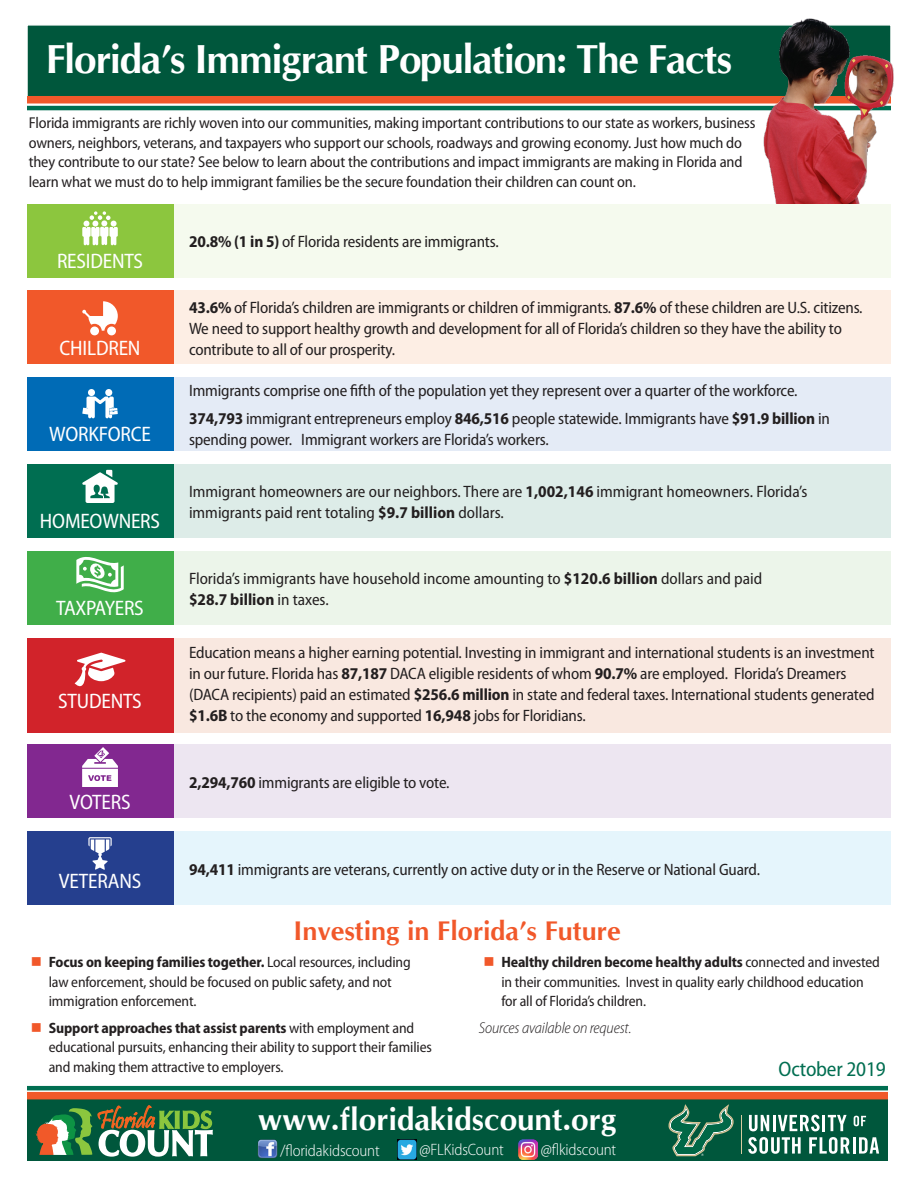
<style>
.page{position:relative;width:918px;height:1188px;background:#fff}
.page>*{position:absolute;margin:0;border:0;box-sizing:border-box;transform-origin:0 0}
.headline{font:700 40.5px "CG Omega";letter-spacing:-.03em;color:#fff}
.t1{font:700 31.5px "CG Omega";color:#fff}
.headline-2{font:700 27px "CG Omega";color:#f1582a}
.t2{font:semi-condensed 21px "Myriad Pro";letter-spacing:-.01em;color:#fff}
.t3{font:semi-condensed 21px "Myriad Pro";letter-spacing:-.01em;color:#006e51}
.FACTS{font:semi-condensed 16.5px/21px "Myriad Pro";letter-spacing:-.01em;color:#231f20}
.t4{font:300 semi-condensed 16.5px "Myriad Pro";letter-spacing:-.01em;color:#fff}
.body{font:semi-condensed 15.75px/19.5px "Myriad Pro";letter-spacing:-.01em;color:#231f20}
.body-2{font:italic 300 semi-condensed 15.75px "Myriad Pro";letter-spacing:-.01em;color:#231f20}
.t5{font:semi-condensed 15px/19.5px "Myriad Pro";letter-spacing:-.01em;color:#231f20}
.s1{font-weight:700}
</style>
<div class="page">
<div style="left:27px;top:1099px;width:860px;height:62px;background:#00573c"></div>
<svg style="left:36px;top:1105px;width:177px;height:52px"></svg>
<div style="left:27px;top:1092px;width:861px;height:7px;background:#f1592a"></div>
<hr style="left:27px;top:1086px;width:861px;height:4px;background:#006e51">
<img style="left:258px;top:1139px;width:19px;height:20px">
<img style="left:397px;top:1140px;width:20px;height:19px">
<img style="left:518px;top:1140px;width:20px;height:19px">
<svg style="left:749px;top:1115px;width:20px;height:16px"></svg>
<hr style="left:773px;top:1115px;width:3px;height:16px;background:#fff">
<svg style="left:778px;top:1115px;width:69px;height:16px"></svg>
<svg style="left:854px;top:1116px;width:12px;height:10px"></svg>
<svg style="left:748px;top:1137px;width:53px;height:17px"></svg>
<svg style="left:809px;top:1137px;width:41px;height:17px"></svg>
<hr style="left:853px;top:1137px;width:3px;height:17px;background:#fff">
<svg style="left:859px;top:1137px;width:20px;height:17px"></svg>
<hr style="left:741px;top:1115px;width:1px;height:39px;background:#d7cb9f">
<svg style="left:669px;top:1104px;width:65px;height:52px"></svg>
<div style="left:26px;top:24px;width:866px;height:73px;background:#00573c;border:2px solid #fff"></div>
<div style="left:27px;top:96px;width:864px;height:7px;background:#f1582a"></div>
<hr style="left:27px;top:106px;width:864px;height:4px;background:#006e51">
<div style="left:173px;top:204px;width:718px;height:73px;background:#f5faee"></div>
<div style="left:173px;top:291px;width:718px;height:73px;background:#fdeee4"></div>
<div style="left:173px;top:378px;width:718px;height:73px;background:#e4ebf6"></div>
<div style="left:173px;top:464px;width:718px;height:74px;background:#ddece8"></div>
<div style="left:173px;top:551px;width:718px;height:74px;background:#ecf5ea"></div>
<div style="left:173px;top:638px;width:718px;height:94px;background:#f9e8e0"></div>
<div style="left:173px;top:745px;width:718px;height:73px;background:#ede6f1"></div>
<div style="left:173px;top:832px;width:718px;height:73px;background:#e5f5fc"></div>
<div style="left:27px;top:204px;width:146px;height:73px;background:#8cc63e"></div>
<div style="left:27px;top:291px;width:146px;height:73px;background:#f1582a"></div>
<div style="left:27px;top:378px;width:146px;height:73px;background:#006bb6"></div>
<div style="left:27px;top:464px;width:146px;height:74px;background:#006e51"></div>
<div style="left:27px;top:551px;width:146px;height:74px;background:#40ae49"></div>
<div style="left:27px;top:638px;width:146px;height:94px;background:#d1232a"></div>
<div style="left:27px;top:745px;width:146px;height:73px;background:#822890"></div>
<div style="left:27px;top:832px;width:146px;height:73px;background:#253f8e"></div>
<svg style="left:75px;top:653px;width:50px;height:34px"></svg>
<svg style="left:82px;top:747px;width:36px;height:40px"></svg>
<svg style="left:88px;top:837px;width:24px;height:33px"></svg>
<svg style="left:76px;top:557px;width:48px;height:36px"></svg>
<svg style="left:82px;top:470px;width:36px;height:33px"></svg>
<svg style="left:82px;top:211px;width:36px;height:34px"></svg>
<div style="left:90px;top:327px;width:9px;height:8px;background:#fff;border-radius:50%"></div>
<div style="left:107px;top:327px;width:9px;height:8px;background:#fff;border-radius:50%"></div>
<svg style="left:82px;top:301px;width:36px;height:30px"></svg>
<div style="left:88px;top:389px;width:7px;height:7px;background:#fff;border-radius:50%"></div>
<div style="left:105px;top:389px;width:7px;height:7px;background:#fff;border-radius:50%"></div>
<svg style="left:82px;top:397px;width:36px;height:21px"></svg>
<img style="left:729px;top:18px;width:165px;height:186px">
<p class="headline" style="left:45px;top:34px;width:688px">Florida’s Immigrant Population: The Facts</p>
<p class="body" style="left:29px;top:113px;width:728px">Florida immigrants are richly woven into our communities, making important contributions to our state as workers, business owners, neighbors, veterans, and taxpayers who support our schools, roadways and growing economy. Just how much do they contribute to our state? See below to learn about the contributions and impact immigrants are making in Florida and learn what we must do to help immigrant families be the secure foundation their children can count on.</p>
<p class="t2" style="left:57px;top:249px;width:88px">RESIDENTS</p>
<p class="t2" style="left:60px;top:336px;width:82px">CHILDREN</p>
<p class="t2" style="left:49px;top:423px;width:103px">WORKFORCE</p>
<p class="t2" style="left:40px;top:510px;width:122px">HOMEOWNERS</p>
<p class="t2" style="left:56px;top:597px;width:89px">TAXPAYERS</p>
<p class="t2" style="left:58px;top:690px;width:85px">STUDENTS</p>
<p class="t2" style="left:69px;top:790px;width:63px">VOTERS</p>
<p class="t2" style="left:59px;top:870px;width:84px">VETERANS</p>
<p class="FACTS" style="left:189px;top:231px;width:311px"><span class="s1">20.8% (1 in 5)</span> of Florida residents are immigrants.</p>
<p class="FACTS" style="left:189px;top:297px;width:675px"><span class="s1">43.6%</span> of Florida’s children are immigrants or children of immigrants. <span class="s1">87.6%</span> of these children are U.S. citizens.<br>We need to support healthy growth and development for all of Florida’s children so they have the ability to contribute to all of our prosperity.</p>
<p class="FACTS" style="left:189px;top:380px;width:610px">Immigrants comprise one fifth of the population yet they represent over a quarter of the workforce.</p>
<p class="FACTS" style="left:189px;top:408px;width:643px"><span class="s1">374,793</span> immigrant entrepreneurs employ <span class="s1">846,516</span> people statewide. Immigrants have <span class="s1">$91.9 billion</span> in spending power. Immigrant workers are Florida’s workers.</p>
<p class="FACTS" style="left:189px;top:481px;width:620px">Immigrant homeowners are our neighbors. There are <span class="s1">1,002,146</span> immigrant homeowners. Florida’s immigrants paid rent totaling <span class="s1">$9.7 billion</span> dollars.</p>
<p class="FACTS" style="left:189px;top:568px;width:575px">Florida’s immigrants have household income amounting to <span class="s1">$120.6 billion</span> dollars and paid <span class="s1">$28.7 billion</span> in taxes.</p>
<p class="FACTS" style="left:189px;top:642px;width:687px">Education means a higher earning potential. Investing in immigrant and international students is an investment in our future. Florida has <span class="s1">87,187</span> DACA eligible residents of whom <span class="s1">90.7%</span> are employed. Florida’s Dreamers (DACA recipients) paid an estimated <span class="s1">$256.6 million</span> in state and federal taxes. International students generated <span class="s1">$1.6B</span> to the economy and supported <span class="s1">16,948</span> jobs for Floridians.</p>
<p class="FACTS" style="left:189px;top:772px;width:262px"><span class="s1">2,294,760</span> immigrants are eligible to vote.</p>
<p class="FACTS" style="left:189px;top:859px;width:573px"><span class="s1">94,411</span> immigrants are veterans, currently on active duty or in the Reserve or National Guard.</p>
<p class="headline-2" style="left:294px;top:914px;width:328px">Investing in Florida’s Future</p>
<p class="t5" style="left:49px;top:953px;width:363px"><span class="s1">Focus on keeping families together.</span> Local resources, including law enforcement, should be focused on public safety, and not immigration enforcement.</p>
<p class="t5" style="left:49px;top:1018px;width:385px"><span class="s1">Support approaches that assist parents</span> with employment and educational pursuits, enhancing their ability to support their families and making them attractive to employers.</p>
<p class="t5" style="left:501px;top:953px;width:380px"><span class="s1">Healthy children become healthy adults</span> connected and invested in their communities. Invest in quality early childhood education for all of Florida’s children.</p>
<p class="body-2" style="left:479px;top:1019px;width:154px">Sources available on request.</p>
<p class="t3" style="left:779px;top:1058px;width:109px">October 2019</p>
<h2 class="t1" style="left:258px;top:1099px;width:360px">www.floridakidscount.org</h2>
<p class="t4" style="left:280px;top:1141px;width:101px">/floridakidscount</p>
<p class="t4" style="left:420px;top:1140px;width:86px">@FLKidsCount</p>
<p class="t4" style="left:541px;top:1140px;width:77px">@flkidscount</p>
</div>
